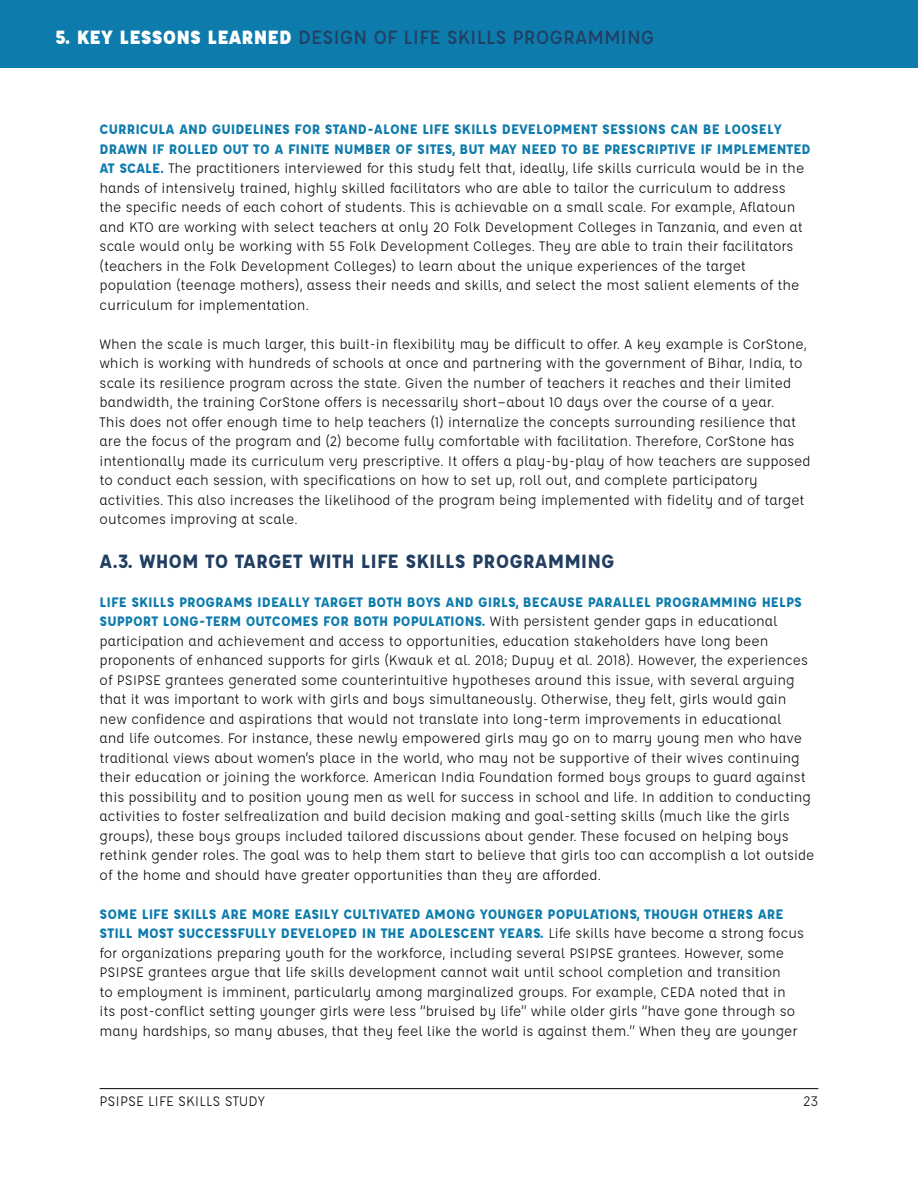
<style>
.page{position:relative;width:918px;height:1188px;background:#fff}
.page>*{position:absolute;margin:0;border:0;box-sizing:border-box;transform-origin:0 0}
.t1{font:500 21px "Affogato";color:#223f61}
.t2{font:700 21px "Affogato";color:#223f61}
.t3{font:15px/19.5px "Affogato";color:#000}
.s1{font-weight:900;color:#fff}
.s2{font-weight:700;color:#0d7bac}
</style>
<div class="page">
<div style="left:0;top:0;width:918px;height:68px;background:#0d7bac"></div>
<hr style="left:100px;top:1088px;width:718px;height:1px;background:#000">
<h1 class="t1" style="left:55px;top:24px;width:601px"><span class="s1">5. KEY LESSONS LEARNED</span> DESIGN OF LIFE SKILLS PROGRAMMING</h1>
<p class="t3" style="left:100px;top:120px;width:713px"><span class="s2">CURRICULA AND GUIDELINES FOR STAND-ALONE LIFE SKILLS DEVELOPMENT SESSIONS CAN BE LOOSELY DRAWN IF ROLLED OUT TO A FINITE NUMBER OF SITES, BUT MAY NEED TO BE PRESCRIPTIVE IF IMPLEMENTED AT SCALE.</span> The practitioners interviewed for this study felt that, ideally, life skills curricula would be in the hands of intensively trained, highly skilled facilitators who are able to tailor the curriculum to address the specific needs of each cohort of students. This is achievable on a small scale. For example, Aflatoun and KTO are working with select teachers at only 20 Folk Development Colleges in Tanzania, and even at scale would only be working with 55 Folk Development Colleges. They are able to train their facilitators (teachers in the Folk Development Colleges) to learn about the unique experiences of the target population (teenage mothers), assess their needs and skills, and select the most salient elements of the curriculum for implementation.</p>
<p class="t3" style="left:100px;top:334px;width:713px">When the scale is much larger, this built-in flexibility may be difficult to offer. A key example is CorStone, which is working with hundreds of schools at once and partnering with the government of Bihar, India, to scale its resilience program across the state. Given the number of teachers it reaches and their limited bandwidth, the training CorStone offers is necessarily short—about 10 days over the course of a year.<br>This does not offer enough time to help teachers (1) internalize the concepts surrounding resilience that are the focus of the program and (2) become fully comfortable with facilitation. Therefore, CorStone has intentionally made its curriculum very prescriptive. It offers a play-by-play of how teachers are supposed to conduct each session, with specifications on how to set up, roll out, and complete participatory activities. This also increases the likelihood of the program being implemented with fidelity and of target outcomes improving at scale.</p>
<h1 class="t2" style="left:100px;top:548px;width:517px">A.3. WHOM TO TARGET WITH LIFE SKILLS PROGRAMMING</h1>
<p class="t3" style="left:100px;top:592px;width:716px"><span class="s2">LIFE SKILLS PROGRAMS IDEALLY TARGET BOTH BOYS AND GIRLS, BECAUSE PARALLEL PROGRAMMING HELPS SUPPORT LONG-TERM OUTCOMES FOR BOTH POPULATIONS.</span> With persistent gender gaps in educational participation and achievement and access to opportunities, education stakeholders have long been proponents of enhanced supports for girls (Kwauk et al. 2018; Dupuy et al. 2018). However, the experiences of PSIPSE grantees generated some counterintuitive hypotheses around this issue, with several arguing that it was important to work with girls and boys simultaneously. Otherwise, they felt, girls would gain new confidence and aspirations that would not translate into long-term improvements in educational<br>and life outcomes. For instance, these newly empowered girls may go on to marry young men who have traditional views about women’s place in the world, who may not be supportive of their wives continuing their education or joining the workforce. American India Foundation formed boys groups to guard against this possibility and to position young men as well for success in school and life. In addition to conducting activities to foster selfrealization and build decision making and goal-setting skills (much like the girls groups), these boys groups included tailored discussions about gender. These focused on helping boys rethink gender roles. The goal was to help them start to believe that girls too can accomplish a lot outside of the home and should have greater opportunities than they are afforded.</p>
<p class="t3" style="left:100px;top:904px;width:706px"><span class="s2">SOME LIFE SKILLS ARE MORE EASILY CULTIVATED AMONG YOUNGER POPULATIONS, THOUGH OTHERS ARE STILL MOST SUCCESSFULLY DEVELOPED IN THE ADOLESCENT YEARS.</span> Life skills have become a strong focus for organizations preparing youth for the workforce, including several PSIPSE grantees. However, some PSIPSE grantees argue that life skills development cannot wait until school completion and transition<br>to employment is imminent, particularly among marginalized groups. For example, CEDA noted that in its post-conflict setting younger girls were less “bruised by life” while older girls “have gone through so many hardships, so many abuses, that they feel like the world is against them.” When they are younger</p>
<p class="t3" style="left:100px;top:1091px;width:167px">PSIPSE LIFE SKILLS STUDY</p>
<p class="t3" style="left:803px;top:1091px;width:17px">23</p>
</div>
